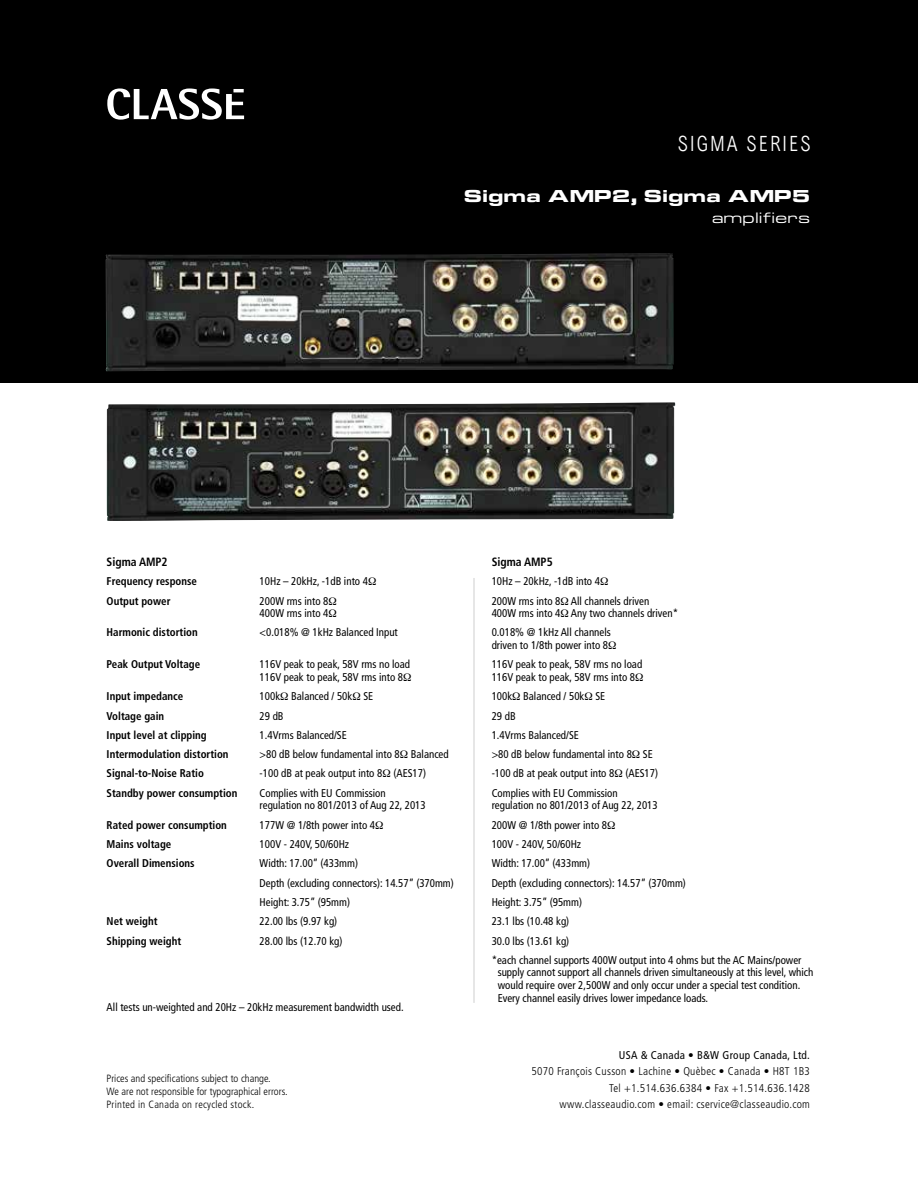
<style>
.page{position:relative;width:918px;height:1188px;background:#fff}
.page>*{position:absolute;margin:0;border:0;box-sizing:border-box;transform-origin:0 0}
.t1{font:300 condensed 21px "Arial";letter-spacing:.1em;color:#fff}
.t2{font:18px "Microgramma Bld";letter-spacing:.05em;color:#fff;scale:1.1 1}
.t3{font:15.75px "Microgramma";letter-spacing:.06em;color:#fff;scale:1.1 1}
.t4{font:700 condensed 12px "Frutiger";color:#000}
.t5{font:condensed 11.25px/19.4px "Frutiger";color:#000}
.t6{font:700 condensed 11.25px "Frutiger";color:#000}
.t7{font:300 condensed 11.25px/16.4px "Frutiger";letter-spacing:.025em;color:#000;text-align:right}
.t8{font:condensed 11.25px "Frutiger";letter-spacing:.025em;color:#000}
.t9{font:300 condensed 10.5px/12.8px "Frutiger";color:#000}
</style>
<div class="page">
<hr style="left:473px;top:578px;width:2px;height:425px;background:#dedfdf">
<div style="left:0;top:0;width:918px;height:382px;background:#000"></div>
<svg style="left:107px;top:89px;width:137px;height:31px"></svg>
<img style="left:105px;top:253px;width:569px;height:118px">
<img style="left:107px;top:402px;width:569px;height:119px">
<h1 class="t1" style="left:678px;top:132px;width:134px">SIGMA SERIES</h1>
<h2 class="t2" style="left:464px;top:184px;width:316px">Sigma AMP2, Sigma AMP5</h2>
<h3 class="t3" style="left:712px;top:207px;width:90px">amplifiers</h3>
<p class="t4" style="left:107px;top:555px;width:63px">Sigma AMP2</p>
<p class="t6" style="left:107px;top:575px;width:92px">Frequency response</p>
<p class="t5" style="left:260px;top:572px;width:110px">10Hz – 20kHz, -1dB into 4</p>
<p class="t6" style="left:107px;top:594px;width:65px">Output power</p>
<p class="t5" style="left:260px;top:594px;width:70px;line-height:12.6px">200W rms into 8<br>400W rms into 4</p>
<p class="t6" style="left:107px;top:626px;width:93px">Harmonic distortion</p>
<p class="t5" style="left:260px;top:623px;width:140px">&lt;0.018% @ 1kHz Balanced Input</p>
<p class="t6" style="left:107px;top:658px;width:95px">Peak Output Voltage</p>
<p class="t5" style="left:260px;top:658px;width:152px;line-height:12.6px">116V peak to peak, 58V rms no load<br>116V peak to peak, 58V rms into 8</p>
<p class="t6" style="left:107px;top:690px;width:78px">Input impedance</p>
<p class="t5" style="left:260px;top:687px;width:115px">100k Balanced / 50k SE</p>
<p class="t6" style="left:107px;top:709px;width:59px">Voltage gain</p>
<p class="t5" style="left:260px;top:706px;width:26px">29 dB</p>
<p class="t6" style="left:107px;top:728px;width:102px">Input level at clipping</p>
<p class="t5" style="left:260px;top:725px;width:89px">1.4Vrms Balanced/SE</p>
<p class="t6" style="left:107px;top:748px;width:123px">Intermodulation distortion</p>
<p class="t5" style="left:260px;top:745px;width:191px">&gt;80 dB below fundamental into 8 Balanced</p>
<p class="t6" style="left:107px;top:767px;width:99px">Signal-to-Noise Ratio</p>
<p class="t5" style="left:260px;top:764px;width:168px">-100 dB at peak output into 8 (AES17)</p>
<p class="t6" style="left:107px;top:786px;width:132px">Standby power consumption</p>
<p class="t5" style="left:260px;top:787px;width:168px;line-height:12.6px">Complies with EU Commission regulation no 801/2013 of Aug 22, 2013</p>
<p class="t6" style="left:107px;top:818px;width:122px">Rated power consumption</p>
<p class="t5" style="left:260px;top:815px;width:117px">177W @ 1/8th power into 4</p>
<p class="t6" style="left:107px;top:837px;width:66px">Mains voltage</p>
<p class="t5" style="left:260px;top:834px;width:91px">100V - 240V, 50/60Hz</p>
<p class="t6" style="left:107px;top:857px;width:90px">Overall Dimensions</p>
<p class="t5" style="left:260px;top:854px;width:196px">Width: 17.00” (433mm)<br>Depth (excluding connectors): 14.57” (370mm)<br>Height: 3.75” (95mm)</p>
<p class="t6" style="left:107px;top:915px;width:52px">Net weight</p>
<p class="t5" style="left:260px;top:912px;width:79px">22.00 lbs (9.97 kg)</p>
<p class="t6" style="left:107px;top:934px;width:76px">Shipping weight</p>
<p class="t5" style="left:260px;top:931px;width:84px">28.00 lbs (12.70 kg)</p>
<p class="t5" style="left:107px;top:998px;width:299px">All tests un-weighted and 20Hz – 20kHz measurement bandwidth used.</p>
<p class="t9" style="left:106px;top:1072px;width:183px">Prices and specifications subject to change.<br>We are not responsible for typographical errors.<br>Printed in Canada on recycled stock.</p>
<p class="t4" style="left:492px;top:555px;width:63px">Sigma AMP5</p>
<p class="t5" style="left:492px;top:572px;width:159px">10Hz – 20kHz, -1dB into 4<br>200W rms into 8 All channels driven</p>
<p class="t5" style="left:492px;top:604px;width:188px">400W rms into 4 Any two channels driven*<br>0.018% @ 1kHz All channels</p>
<p class="t5" style="left:492px;top:636px;width:152px">driven to 1/8th power into 8<br>116V peak to peak, 58V rms no load</p>
<p class="t5" style="left:492px;top:667px;width:168px">116V peak to peak, 58V rms into 8<br>100k Balanced / 50k SE<br>29 dB<br>1.4Vrms Balanced/SE<br>&gt;80 dB below fundamental into 8 SE -100 dB at peak output into 8 (AES17)<br>Complies with EU Commission</p>
<p class="t5" style="left:492px;top:796px;width:311px">regulation no 801/2013 of Aug 22, 2013<br>200W @ 1/8th power into 8<br>100V - 240V, 50/60Hz<br>Width: 17.00” (433mm)<br>Depth (excluding connectors): 14.57” (370mm)<br>Height: 3.75” (95mm)<br>23.1 lbs (10.48 kg)<br>30.0 lbs (13.61 kg)<br>*each channel supports 400W output into 4 ohms but the AC Mains/power</p>
<p class="t5" style="left:498px;top:966px;width:317px;line-height:12.6px">supply cannot support all channels driven simultaneously at this level, which would require over 2,500W and only occur under a special test condition.<br>Every channel easily drives lower impedance loads.</p>
<p class="t8" style="left:619px;top:1049px;width:193px">USA &amp; Canada • B&amp;W Group Canada, Ltd.</p>
<p class="t7" style="left:531px;top:1063px;width:280px">5070 François Cusson • Lachine • Quèbec • Canada • H8T 1B3<br>Tel +1.514.636.6384 • Fax +1.514.636.1428 www.classeaudio.com • email: cservice@classeaudio.com</p>
</div>
